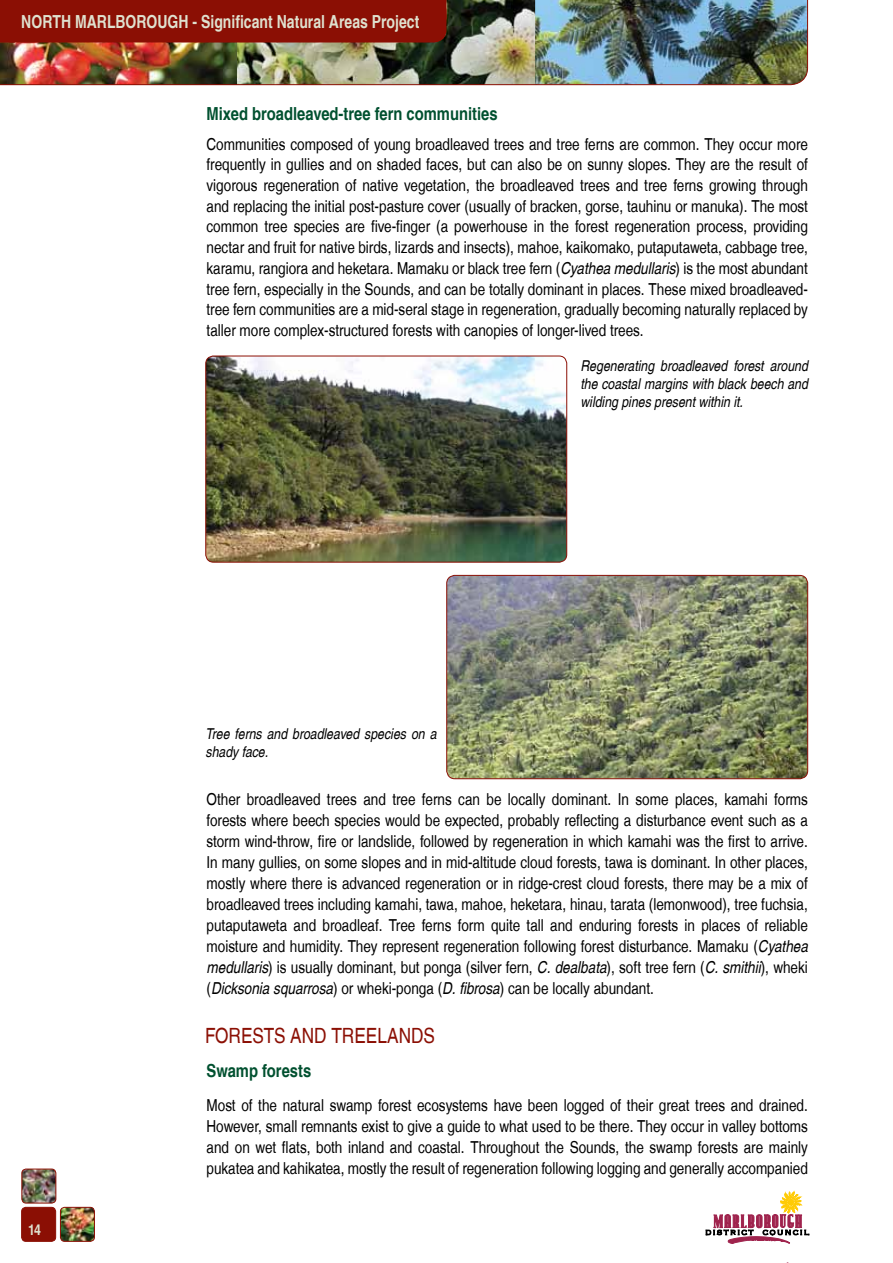
<style>
.page{position:relative;width:893px;height:1263px;background:#fff}
.page>*{position:absolute;margin:0;border:0;box-sizing:border-box;transform-origin:0 0}
.t1{font:21px "Nimbus San L Reg Con";color:#8b0f04}
.t2{font:18px "Nimbus San L Bol Con";color:#00502f}
.t3{font:18px "Nimbus San L Bol Con";color:#dfe1cf;scale:.95 1}
.t4{font:16.5px/21px "Nimbus San L Reg Con";color:#000;text-align:justify}
.t5{font:15px/18px "Nimbus San L Reg Con Ita";color:#000;text-align:justify}
.t6{font:15px "Nimbus San L Bol Con";color:#dfe1cf}
.s1{font-family:"Nimbus San L Reg Con Ita"}
</style>
<div class="page">
<img style="left:0;top:0;width:808px;height:85px">
<div style="left:22px;top:1207px;width:34px;height:34px;background:#8b0f04;border-radius:4px"></div>
<div style="left:21px;top:1207px;width:35px;height:35px;border:1px solid #8b0f04;border-radius:4px"></div>
<svg style="left:706px;top:1191px;width:103px;height:52px"></svg>
<div style="left:0;top:0;width:446px;height:43px;background:#8b0f04"></div>
<img style="left:60px;top:1207px;width:34px;height:33px">
<div style="left:60px;top:1207px;width:35px;height:35px;border:1px solid #8b0f04;border-radius:4px"></div>
<img style="left:22px;top:1169px;width:34px;height:34px">
<div style="left:21px;top:1169px;width:35px;height:34px;border:1px solid #8b0f04;border-radius:4px"></div>
<img style="left:206px;top:356px;width:361px;height:206px">
<div style="left:206px;top:356px;width:361px;height:206px;border:1px solid #8b0f04;border-radius:8px"></div>
<img style="left:448px;top:575px;width:360px;height:204px">
<div style="left:446px;top:575px;width:362px;height:204px;border:1px solid #8b0f04;border-radius:8px"></div>
<p class="t3" style="left:21px;top:10px;width:421px">North Marlborough - Significant Natural Areas Project</p>
<p class="t2" style="left:207px;top:103px;width:293px">Mixed broadleaved-tree fern communities</p>
<p class="t4" style="left:207px;top:134px;width:603px">Communities composed of young broadleaved trees and tree ferns are common. They occur more frequently in gullies and on shaded faces, but can also be on sunny slopes. They are the result of vigorous regeneration of native vegetation, the broadleaved trees and tree ferns growing through and replacing the initial post-pasture cover (usually of bracken, gorse, tauhinu or manuka). The most common tree species are five-finger (a powerhouse in the forest regeneration process, providing nectar and fruit for native birds, lizards and insects), mahoe, kaikomako, putaputaweta, cabbage tree, karamu, rangiora and heketara. Mamaku or black tree fern (<span class="s1">Cyathea medullaris</span>) is the most abundant tree fern, especially in the Sounds, and can be totally dominant in places. These mixed broadleaved&shy;tree fern communities are a mid-seral stage in regeneration, gradually becoming naturally replaced by taller more complex-structured forests with canopies of longer-lived trees.</p>
<p class="t5" style="left:580px;top:356px;width:229px">Regenerating broadleaved forest around the coastal margins with black beech and wilding pines present within it.</p>
<p class="t6" style="left:28px;top:1221px;width:14px">14</p>
<p class="t5" style="left:206px;top:724px;width:233px">Tree ferns and broadleaved species on a shady face.</p>
<p class="t4" style="left:207px;top:789px;width:603px">Other broadleaved trees and tree ferns can be locally dominant. In some places, kamahi forms forests where beech species would be expected, probably reflecting a disturbance event such as a storm wind-throw, fire or landslide, followed by regeneration in which kamahi was the first to arrive.<br>In many gullies, on some slopes and in mid-altitude cloud forests, tawa is dominant. In other places, mostly where there is advanced regeneration or in ridge-crest cloud forests, there may be a mix of broadleaved trees including kamahi, tawa, mahoe, heketara, hinau, tarata (lemonwood), tree fuchsia, putaputaweta and broadleaf. Tree ferns form quite tall and enduring forests in places of reliable moisture and humidity. They represent regeneration following forest disturbance. Mamaku (<span class="s1">Cyathea medullaris</span>) is usually dominant, but ponga (silver fern, <span class="s1">C. dealbata</span>), soft tree fern (<span class="s1">C. smithii</span>), wheki (<span class="s1">Dicksonia squarrosa</span>) or wheki-ponga (<span class="s1">D. fibrosa</span>) can be locally abundant.</p>
<p class="t1" style="left:205px;top:1023px;width:229px">Forests and treelands</p>
<p class="t2" style="left:207px;top:1059px;width:106px">Swamp forests</p>
<p class="t4" style="left:207px;top:1095px;width:603px">Most of the natural swamp forest ecosystems have been logged of their great trees and drained.<br>However, small remnants exist to give a guide to what used to be there. They occur in valley bottoms and on wet flats, both inland and coastal. Throughout the Sounds, the swamp forests are mainly pukatea and kahikatea, mostly the result of regeneration following logging and generally accompanied</p>
</div>
